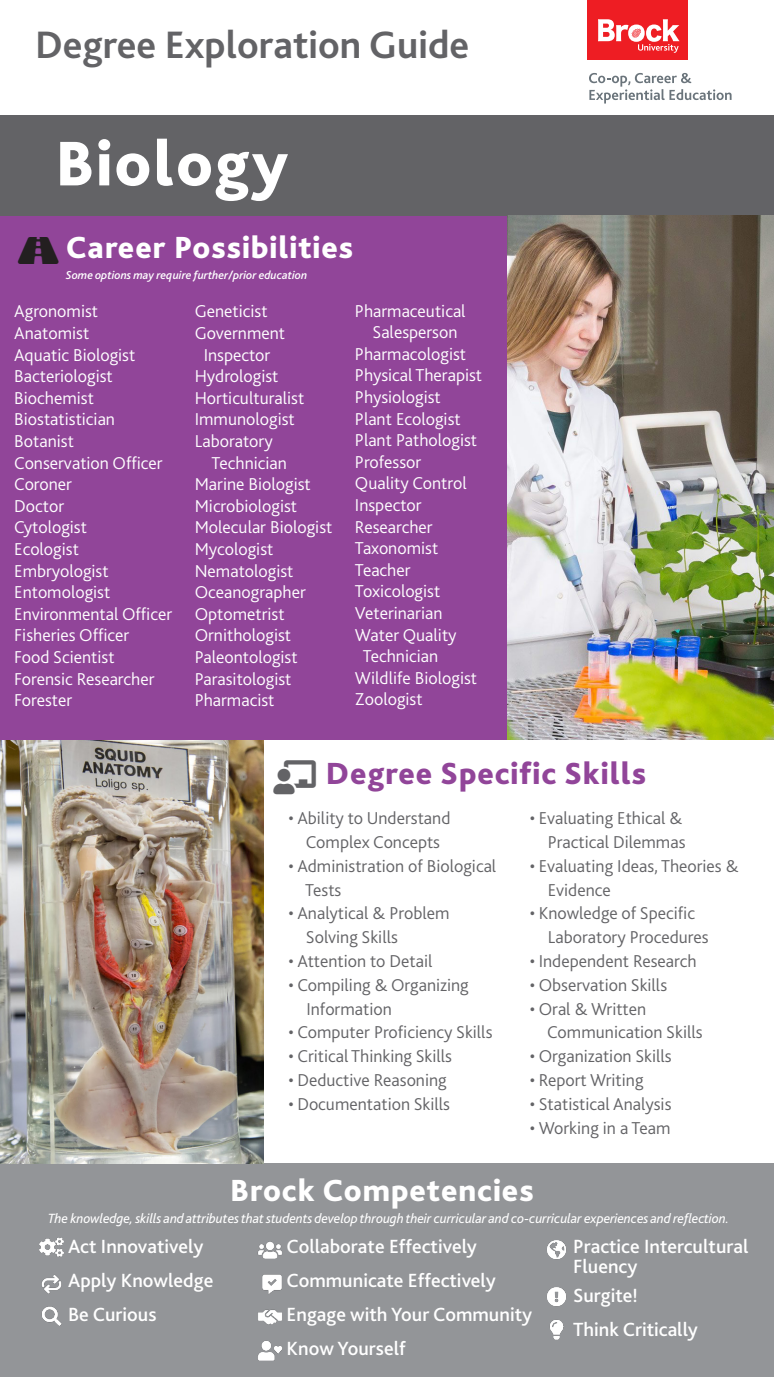
<style>
.page{position:relative;width:774px;height:1377px;background:#fff}
.page>*{position:absolute;margin:0;border:0;box-sizing:border-box;transform-origin:0 0}
.t1{font:800 66px "Bliss 2";letter-spacing:.03em;color:#fff}
.t2{font:700 40px "Bliss 2";color:#636366}
.t3{font:34px "Font Awesome 5 Free Solid";color:#636366}
.t4{font:800 32px "Bliss 2";letter-spacing:.03em;color:#fff}
.t5{font:800 32px "Bliss 2";letter-spacing:.03em;color:#914599}
.t6{font:500 20px/34px "Bliss 2";color:#fff}
.t7{font:300 18px/21.6px "Bliss 2";color:#fff}
.b{font:300 18px "Bliss 2";color:#636366}
.t8{font:italic 14px "Bliss 2";letter-spacing:-.01em;color:#fff}
.t9{font:italic 500 12px "Bliss 2";color:#fff}
</style>
<div class="page">
<div style="left:0;top:1163px;width:774px;height:214px;background:#939598"></div>
<img style="left:42px;top:1275px;width:19px;height:19px">
<img style="left:39px;top:1237px;width:25px;height:20px">
<img style="left:42px;top:1306px;width:20px;height:20px">
<img style="left:257px;top:1241px;width:25px;height:18px">
<img style="left:262px;top:1274px;width:20px;height:20px">
<img style="left:258px;top:1309px;width:24px;height:16px">
<img style="left:258px;top:1341px;width:24px;height:20px">
<img style="left:547px;top:1240px;width:19px;height:19px">
<img style="left:547px;top:1287px;width:19px;height:19px">
<img style="left:550px;top:1320px;width:14px;height:20px">
<div style="left:0;top:115px;width:774px;height:101px;background:#636366"></div>
<div style="left:588px;top:0;width:100px;height:60px;background:#ee1d23"></div>
<svg style="left:598px;top:19px;width:82px;height:34px"></svg>
<svg style="left:589px;top:73px;width:143px;height:31px"></svg>
<img style="left:0;top:739px;width:263px;height:424px">
<div style="left:0;top:216px;width:511px;height:523px;background:#914599"></div>
<img style="left:508px;top:216px;width:266px;height:523px">
<h2 class="t2" style="left:35px;top:20px;width:436px">Degree Exploration Guide</h2>
<p class="t1" style="left:55px;top:123px;width:234px">Biology</p>
<p class="t4" style="left:66px;top:227px;width:289px">Career Possibilities</p>
<p class="t9" style="left:66px;top:267px;width:243px">Some options may require further/prior education</p>
<p class="t7" style="left:14px;top:300px;width:85px">Agronomist</p>
<p class="t7" style="left:14px;top:322px;width:77px">Anatomist</p>
<p class="t7" style="left:14px;top:343px;width:123px">Aquatic Biologist</p>
<p class="t7" style="left:14px;top:365px;width:100px">Bacteriologist</p>
<p class="t7" style="left:14px;top:387px;width:81px">Biochemist</p>
<p class="t7" style="left:14px;top:408px;width:102px">Biostatistician</p>
<p class="t7" style="left:14px;top:430px;width:61px">Botanist</p>
<p class="t7" style="left:14px;top:451px;width:150px">Conservation Officer</p>
<p class="t7" style="left:14px;top:473px;width:59px">Coroner</p>
<p class="t7" style="left:14px;top:495px;width:51px">Doctor</p>
<p class="t7" style="left:14px;top:516px;width:74px">Cytologist</p>
<p class="t7" style="left:14px;top:538px;width:66px">Ecologist</p>
<p class="t7" style="left:14px;top:559px;width:96px">Embryologist</p>
<p class="t7" style="left:14px;top:581px;width:98px">Entomologist</p>
<p class="t7" style="left:14px;top:603px;width:159px">Environmental Officer</p>
<p class="t7" style="left:14px;top:624px;width:117px">Fisheries Officer</p>
<p class="t7" style="left:14px;top:646px;width:102px">Food Scientist</p>
<p class="t7" style="left:14px;top:667px;width:142px">Forensic Researcher</p>
<p class="t7" style="left:14px;top:689px;width:60px">Forester</p>
<p class="t7" style="left:195px;top:300px;width:74px">Geneticist</p>
<p class="t7" style="left:195px;top:322px;width:92px">Government</p>
<p class="t7" style="left:204px;top:343px;width:68px">Inspector</p>
<p class="t7" style="left:195px;top:365px;width:85px">Hydrologist</p>
<p class="t7" style="left:195px;top:387px;width:111px">Horticulturalist</p>
<p class="t7" style="left:195px;top:408px;width:102px">Immunologist</p>
<p class="t7" style="left:195px;top:430px;width:80px">Laboratory</p>
<p class="t7" style="left:212px;top:451px;width:77px">Technician</p>
<p class="t7" style="left:195px;top:473px;width:118px">Marine Biologist</p>
<p class="t7" style="left:195px;top:495px;width:104px">Microbiologist</p>
<p class="t7" style="left:195px;top:516px;width:139px">Molecular Biologist</p>
<p class="t7" style="left:195px;top:538px;width:80px">Mycologist</p>
<p class="t7" style="left:195px;top:559px;width:100px">Nematologist</p>
<p class="t7" style="left:195px;top:581px;width:113px">Oceanographer</p>
<p class="t7" style="left:195px;top:603px;width:91px">Optometrist</p>
<p class="t7" style="left:195px;top:624px;width:98px">Ornithologist</p>
<p class="t7" style="left:195px;top:646px;width:104px">Paleontologist</p>
<p class="t7" style="left:195px;top:667px;width:98px">Parasitologist</p>
<p class="t7" style="left:195px;top:689px;width:81px">Pharmacist</p>
<p class="t7" style="left:355px;top:299px;width:112px">Pharmaceutical</p>
<p class="t7" style="left:373px;top:321px;width:86px">Salesperson</p>
<p class="t7" style="left:355px;top:343px;width:113px">Pharmacologist</p>
<p class="t7" style="left:355px;top:364px;width:129px">Physical Therapist</p>
<p class="t7" style="left:355px;top:386px;width:87px">Physiologist</p>
<p class="t7" style="left:355px;top:407px;width:107px">Plant Ecologist</p>
<p class="t7" style="left:355px;top:429px;width:124px">Plant Pathologist</p>
<p class="t7" style="left:355px;top:451px;width:68px">Professor</p>
<p class="t7" style="left:355px;top:472px;width:113px">Quality Control<br>Inspector</p>
<p class="t7" style="left:355px;top:515px;width:79px">Researcher</p>
<p class="t7" style="left:355px;top:537px;width:85px">Taxonomist</p>
<p class="t7" style="left:355px;top:559px;width:57px">Teacher</p>
<p class="t7" style="left:355px;top:580px;width:87px">Toxicologist</p>
<p class="t7" style="left:355px;top:602px;width:89px">Veterinarian</p>
<p class="t7" style="left:355px;top:623px;width:103px">Water Quality</p>
<p class="t7" style="left:363px;top:645px;width:77px">Technician</p>
<p class="t7" style="left:355px;top:667px;width:124px">Wildlife Biologist</p>
<p class="t7" style="left:355px;top:688px;width:69px">Zoologist</p>
<p class="t3" style="left:274px;top:760px;width:44px">●□▼</p>
<p class="t5" style="left:326px;top:754px;width:322px">Degree Specific Skills</p>
<p class="b" style="left:288px;top:807px;width:164px">• Ability to Understand</p>
<p class="b" style="left:306px;top:831px;width:136px">Complex Concepts</p>
<p class="b" style="left:288px;top:855px;width:209px">• Administration of Biological</p>
<p class="b" style="left:305px;top:879px;width:38px">Tests</p>
<p class="b" style="left:288px;top:902px;width:163px">• Analytical &amp; Problem</p>
<p class="b" style="left:306px;top:926px;width:93px">Solving Skills</p>
<p class="b" style="left:288px;top:950px;width:146px">• Attention to Detail</p>
<p class="b" style="left:288px;top:974px;width:182px">• Compiling &amp; Organizing</p>
<p class="b" style="left:306px;top:998px;width:87px">Information</p>
<p class="b" style="left:288px;top:1021px;width:206px">• Computer Proficiency Skills</p>
<p class="b" style="left:288px;top:1045px;width:165px">• Critical Thinking Skills</p>
<p class="b" style="left:288px;top:1069px;width:160px">• Deductive Reasoning</p>
<p class="b" style="left:288px;top:1093px;width:163px">• Documentation Skills</p>
<p class="b" style="left:530px;top:807px;width:154px">• Evaluating Ethical &amp;</p>
<p class="b" style="left:548px;top:831px;width:139px">Practical Dilemmas</p>
<p class="b" style="left:530px;top:855px;width:210px">• Evaluating Ideas, Theories &amp;</p>
<p class="b" style="left:548px;top:879px;width:65px">Evidence</p>
<p class="b" style="left:530px;top:902px;width:167px">• Knowledge of Specific</p>
<p class="b" style="left:548px;top:926px;width:162px">Laboratory Procedures</p>
<p class="b" style="left:530px;top:950px;width:168px">• Independent Research</p>
<p class="b" style="left:530px;top:974px;width:139px">• Observation Skills</p>
<p class="b" style="left:530px;top:998px;width:118px">• Oral &amp; Written</p>
<p class="b" style="left:547px;top:1021px;width:157px">Communication Skills</p>
<p class="b" style="left:530px;top:1045px;width:143px">• Organization Skills</p>
<p class="b" style="left:530px;top:1069px;width:115px">• Report Writing</p>
<p class="b" style="left:530px;top:1093px;width:143px">• Statistical Analysis</p>
<p class="b" style="left:530px;top:1117px;width:142px">• Working in a Team</p>
<h3 class="t4" style="left:230px;top:1171px;width:305px">Brock Competencies</h3>
<p class="t8" style="left:48px;top:1210px;width:683px">The knowledge, skills and attributes that students develop through their curricular and co-curricular experiences and reflection.</p>
<p class="t6" style="left:68px;top:1229px;width:147px">Act Innovatively<br>Apply Knowledge<br>Be Curious</p>
<p class="t6" style="left:287px;top:1229px;width:247px">Collaborate Effectively<br>Communicate Effectively<br>Engage with Your Community<br>Know Yourself</p>
<p class="t6" style="left:573px;top:1236px;width:177px;line-height:20px">Practice Intercultural<br>Fluency</p>
<p class="t6" style="left:573px;top:1278px;width:126px">Surgite!<br>Think Critically</p>
</div>
